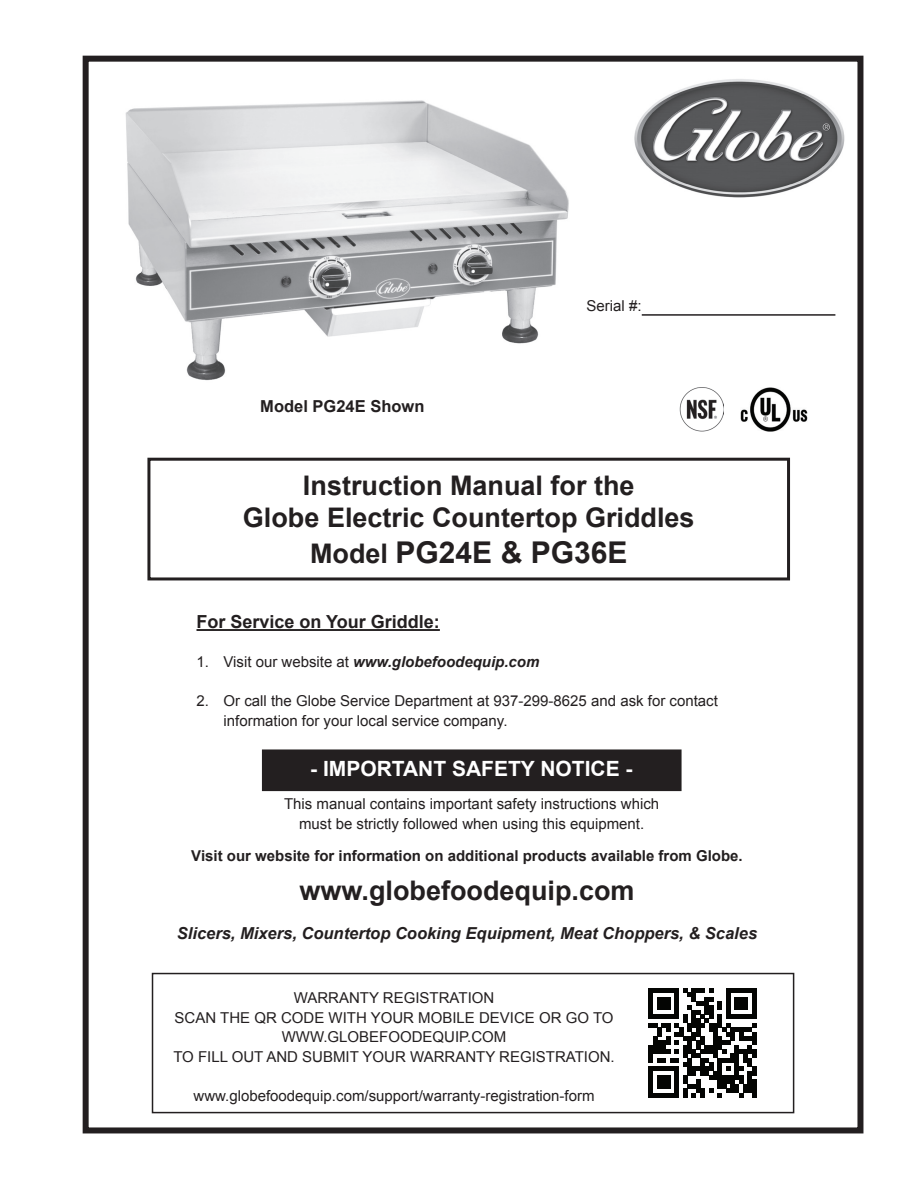
<style>
.page{position:relative;width:918px;height:1188px;background:#fff}
.page>*{position:absolute;margin:0;border:0;box-sizing:border-box;transform-origin:0 0}
.t1{font:700 30px "Arial";color:#231f20}
.t2{font:700 27px/32.4px "Arial";color:#231f20;text-align:center}
.t3{font:700 21px "Arial";color:#fff}
.t4{font:700 18px "Arial";color:#231f20}
.t5{font:italic 700 16.5px "Arial";color:#231f20}
.t6{font:700 16.5px "Arial";color:#231f20}
.t7{font:15px/19.5px "Arial";color:#231f20;text-align:center}
.t8{font:700 15px "Arial";color:#231f20}
.t9{font:italic 700 15px "Arial";color:#231f20}
.s1{font-size:27px}
.s2{font-weight:400;font-style:normal}
</style>
<div class="page">
<div style="left:83px;top:56px;width:780px;height:1077px;border:6px solid #231f20"></div>
<hr style="left:642px;top:314px;width:193px;height:2px;background:#231f20">
<div style="left:147px;top:458px;width:643px;height:122px;border:3px solid #231f20"></div>
<hr style="left:196px;top:629px;width:244px;height:2px;background:#231f20">
<img style="left:634px;top:79px;width:211px;height:119px">
<div style="left:263px;top:750px;width:418px;height:40px;background:#231f20"></div>
<div style="left:262px;top:749px;width:420px;height:42px;border:2px solid #231f20"></div>
<img style="left:679px;top:388px;width:44px;height:43px">
<img style="left:740px;top:388px;width:67px;height:43px">
<img style="left:125px;top:100px;width:444px;height:281px">
<div style="left:152px;top:973px;width:642px;height:140px;border:2px solid #231f20"></div>
<svg style="left:649px;top:988px;width:107px;height:109px"></svg>
<p class="t6" style="left:260px;top:395px;width:166px">Model PG24E Shown</p>
<p class="t7" style="left:586px;top:296px;width:57px">Serial #:</p>
<h2 class="t2" style="left:243px;top:470px;width:453px">Instruction Manual for the<br>Globe Electric Countertop Griddles</h2>
<h1 class="t1" style="left:310px;top:533px;width:319px"><span class="s1">Model</span> PG24E &amp; PG36E</h1>
<p class="t4" style="left:196px;top:610px;width:245px">For Service on Your Griddle:</p>
<p class="t9" style="left:196px;top:652px;width:344px"><span class="s2">1. Visit our website at</span> www.globefoodequip.com</p>
<p class="t7" style="left:224px;top:691px;width:496px;text-align:left;text-indent:-27px">2. Or call the Globe Service Department at 937-299-8625 and ask for contact information for your local service company.</p>
<h3 class="t3" style="left:310px;top:755px;width:324px">- IMPORTANT SAFETY NOTICE -</h3>
<p class="t7" style="left:284px;top:795px;width:377px">This manual contains important safety instructions which must be strictly followed when using this equipment.</p>
<p class="t8" style="left:191px;top:846px;width:553px">Visit our website for information on additional products available from Globe.</p>
<h2 class="t2" style="left:300px;top:876px;width:337px">www.globefoodequip.com</h2>
<p class="t5" style="left:177px;top:923px;width:582px">Slicers, Mixers, Countertop Cooking Equipment, Meat Choppers, &amp; Scales</p>
<p class="t7" style="left:173px;top:988px;width:443px">WARRANTY REGISTRATION<br>SCAN THE QR CODE WITH YOUR MOBILE DEVICE OR GO TO WWW.GLOBEFOODEQUIP.COM<br>TO FILL OUT AND SUBMIT YOUR WARRANTY REGISTRATION.</p>
<p class="t7" style="left:194px;top:1086px;width:402px">www.globefoodequip.com/support/warranty-registration-form</p>
</div>
